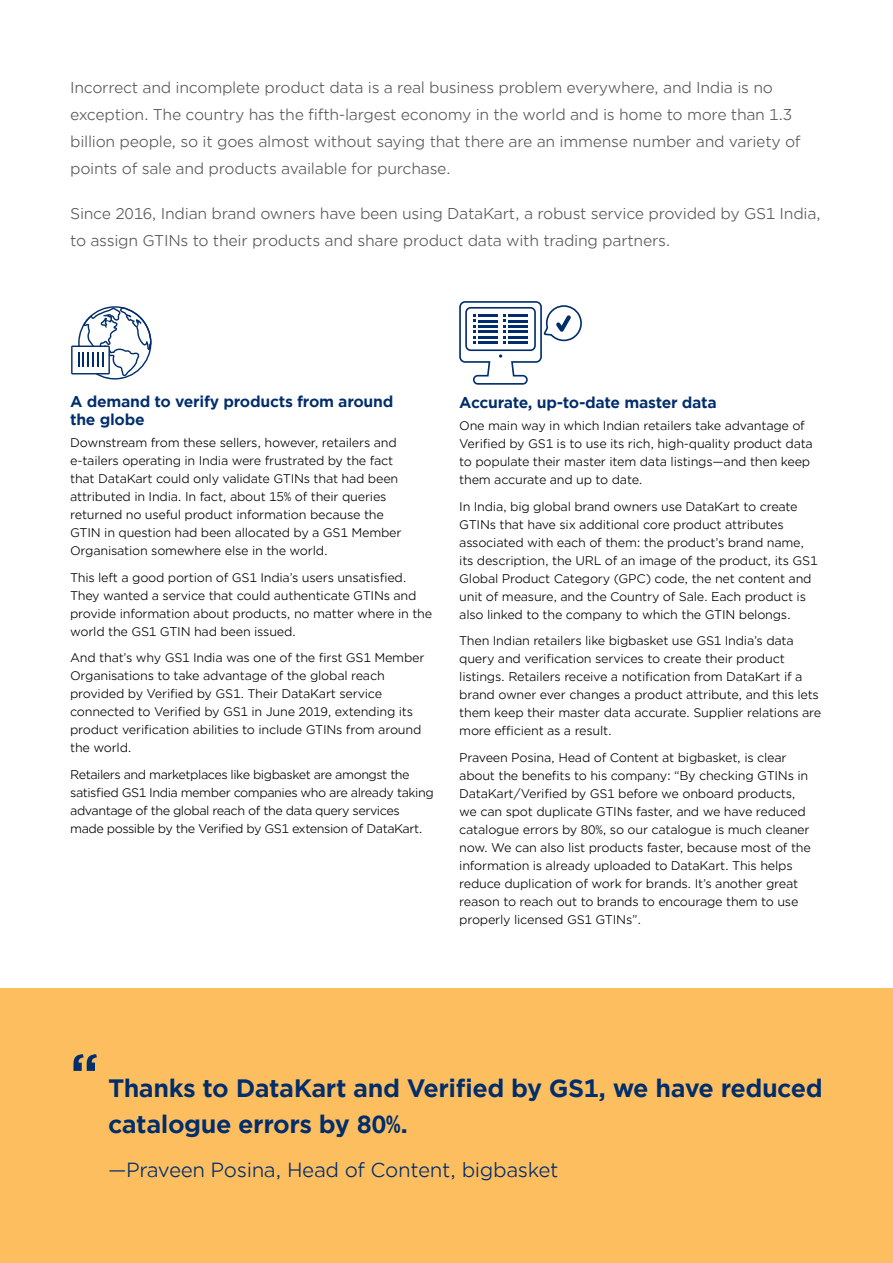
<style>
.page{position:relative;width:893px;height:1263px;background:#fff}
.page>*{position:absolute;margin:0;border:0;box-sizing:border-box;transform-origin:0 0}
.t1{font:700 24px/36px "Gotham Office";letter-spacing:-.02em;color:#002d6c}
.t2{font:19.5px "Gotham Office";letter-spacing:-.02em;color:#002d6c}
.t3{font:15px/27px "Gotham Office";letter-spacing:-.02em;color:#58595b}
.t4{font:700 15px/18px "Gotham Office";letter-spacing:-.02em;color:#002d6c}
.t5{font:12px/18px "Gotham Office";letter-spacing:-.02em;color:#000}
.t6{font:12px/18px "Gotham Office";letter-spacing:-.04em;color:#000}
</style>
<div class="page">
<div style="left:0;top:988px;width:893px;height:275px;background:#fdbe60"></div>
<svg style="left:71px;top:306px;width:80px;height:74px"></svg>
<svg style="left:459px;top:301px;width:123px;height:84px"></svg>
<hr style="left:478px;top:331px;width:20px;height:2px;background:#002d6c">
<hr style="left:478px;top:336px;width:20px;height:2px;background:#002d6c">
<hr style="left:478px;top:341px;width:20px;height:3px;background:#002d6c">
<p class="t3" style="left:70px;top:74px;width:732px">Incorrect and incomplete product data is a real business problem everywhere, and India is no exception. The country has the fifth-largest economy in the world and is home to more than 1.3 billion people, so it goes almost without saying that there are an immense number and variety of points of sale and products available for purchase.</p>
<p class="t3" style="left:70px;top:200px;width:752px">Since 2016, Indian brand owners have been using DataKart, a robust service provided by GS1 India, to assign GTINs to their products and share product data with trading partners.</p>
<p class="t4" style="left:70px;top:392px;width:325px">A demand to verify products from around the globe</p>
<p class="t5" style="left:70px;top:434px;width:333px">Downstream from these sellers, however, retailers and e-tailers operating in India were frustrated by the fact that DataKart could only validate GTINs that had been attributed in India. In fact, about 15% of their queries returned no useful product information because the GTIN in question had been allocated by a GS1 Member Organisation somewhere else in the world.</p>
<p class="t5" style="left:70px;top:568px;width:364px">This left a good portion of GS1 India’s users unsatisfied.<br>They wanted a service that could authenticate GTINs and provide information about products, no matter where in the world the GS1 GTIN had been issued.</p>
<p class="t5" style="left:70px;top:649px;width:356px">And that’s why GS1 India was one of the first GS1 Member Organisations to take advantage of the global reach provided by Verified by GS1. Their DataKart service connected to Verified by GS1 in June 2019, extending its product verification abilities to include GTINs from around the world.</p>
<p class="t6" style="left:70px;top:765px;width:365px">Retailers and marketplaces like bigbasket are amongst the satisfied GS1 India member companies who are already taking advantage of the global reach of the data query services made possible by the Verified by GS1 extension of DataKart.</p>
<p class="t4" style="left:459px;top:393px;width:259px">Accurate, up-to-date master data</p>
<p class="t5" style="left:459px;top:416px;width:355px">One main way in which Indian retailers take advantage of Verified by GS1 is to use its rich, high-quality product data to populate their master item data listings—and then keep them accurate and up to date.</p>
<p class="t5" style="left:459px;top:497px;width:360px">In India, big global brand owners use DataKart to create GTINs that have six additional core product attributes associated with each of them: the product’s brand name, its description, the URL of an image of the product, its GS1<br>Global Product Category (GPC) code, the net content and unit of measure, and the Country of Sale. Each product is also linked to the company to which the GTIN belongs.</p>
<p class="t5" style="left:459px;top:631px;width:364px">Then Indian retailers like bigbasket use GS1 India’s data query and verification services to create their product listings. Retailers receive a notification from DataKart if a brand owner ever changes a product attribute, and this lets them keep their master data accurate. Supplier relations are more efficient as a result.</p>
<p class="t5" style="left:459px;top:748px;width:353px">Praveen Posina, Head of Content at bigbasket, is clear about the benefits to his company: “By checking GTINs in DataKart/Verified by GS1 before we onboard products, we can spot duplicate GTINs faster, and we have reduced catalogue errors by 80%, so our catalogue is much cleaner now. We can also list products faster, because most of the information is already uploaded to DataKart. This helps reduce duplication of work for brands. It’s another great reason to reach out to brands to encourage them to use properly licensed GS1 GTINs”.</p>
<h1 class="t1" style="left:108px;top:1070px;width:716px;text-indent:-38px"><sup>“</sup> Thanks to DataKart and Verified by GS1, we have reduced catalogue errors by 80%.</h1>
<h2 class="t2" style="left:108px;top:1157px;width:452px">—Praveen Posina, Head of Content, bigbasket</h2>
</div>
